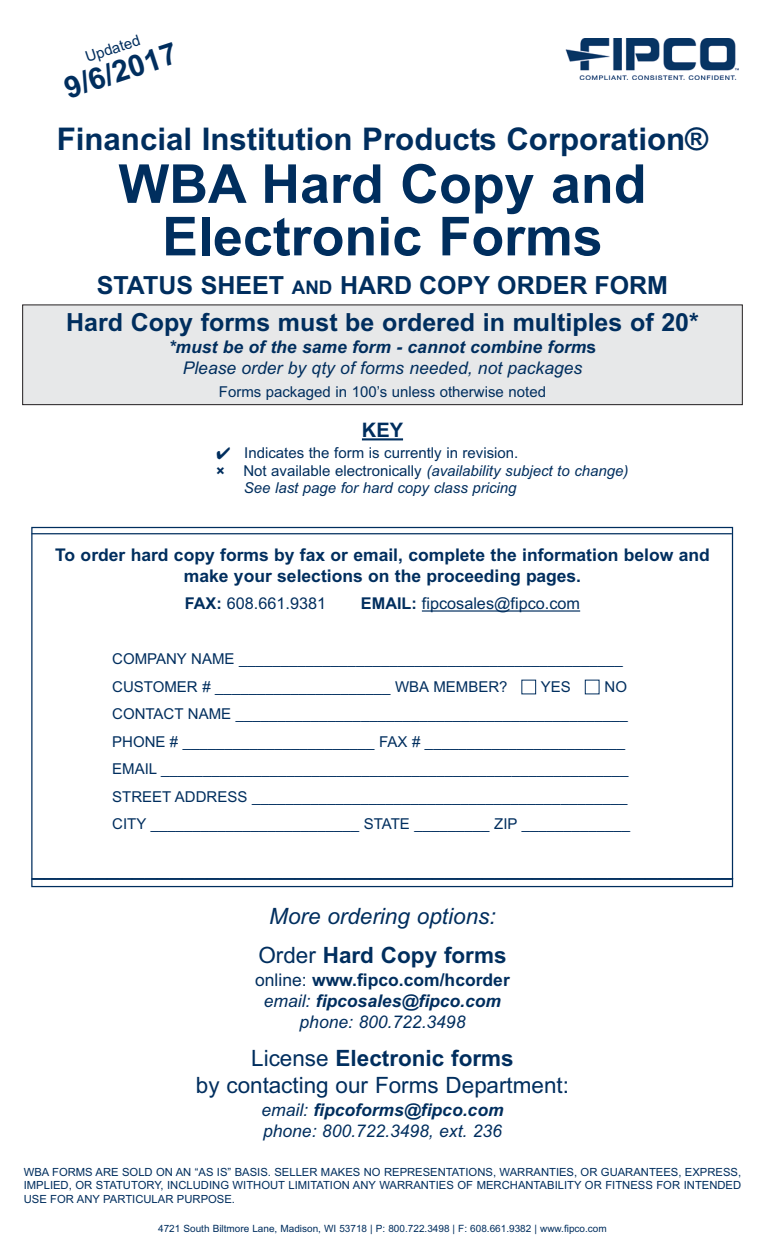
<style>
.page{position:relative;width:765px;height:1260px;background:#fff}
.page>*{position:absolute;margin:0;border:0;box-sizing:border-box;transform-origin:0 0}
.t1{font:700 53.75px/52.5px "Arial";color:#002e5e;text-align:center}
.t2{font:700 31.25px "Arial";color:#002e5e}
.t3{font:700 30px "Arial";color:#002e5e}
.t4{font:700 25px "Arial";color:#002e5e}
.t5{font:22.5px/27px "Arial";color:#002e5e;text-align:center}
.t6{font:italic 22.5px/39.5px "Arial";color:#002e5e;text-align:center}
.t7{font:700 20px "Arial";color:#002e5e}
.t8{font:italic 17.5px/21px "Arial";color:#002e5e;text-align:center}
.t9{font:700 17.5px/21px "Arial";color:#002e5e;text-align:center}
.t10{font:16.25px "Arial";color:#002e5e}
.t11{font:15px/27.5px "Arial";color:#002e5e}
.t12{font:italic 15px "Arial";color:#002e5e}
.t13{font:11.25px/13.5px "Arial";color:#002e5e;text-align:justify}
.t14{font:10px "Arial";color:#002e5e}
.s1{font-size:18.75px}
.s2{font-weight:700}
.s3{font-weight:700;font-style:normal}
.s4{font-style:normal}
.s5{color:#fff}
</style>
<div class="page">
<div style="left:23px;top:305px;width:719px;height:100px;background:#e7e8e9"></div>
<div style="left:22px;top:305px;width:720px;height:100px;border:1px solid #231f20"></div>
<hr style="left:362px;top:438px;width:41px;height:2px;background:#002e5e">
<hr style="left:422px;top:610px;width:158px;height:2px;background:#002e5e">
<img style="left:565px;top:38px;width:174px;height:41px">
<hr style="left:32px;top:533px;width:700px;height:1px;background:#002e5e">
<hr style="left:32px;top:879px;width:700px;height:1px;background:#002e5e">
<p class="t11" style="left:82px;top:44px;width:58px;rotate:-18deg">Updated</p>
<h3 class="t3" style="left:60px;top:72px;width:118px;rotate:-18deg">9/6/2017</h3>
<h2 class="t2" style="left:57px;top:121px;width:653px">Financial Institution Products Corporation®</h2>
<h1 class="t1" style="left:118px;top:158px;width:530px">WBA Hard Copy and<br>Electronic Forms</h1>
<h3 class="t4" style="left:97px;top:271px;width:573px">STATUS SHEET <span class="s1">AND</span> HARD COPY ORDER FORM</h3>
<h3 class="t4" style="left:66px;top:307px;width:634px">Hard Copy forms must be ordered in multiples of 20*</h3>
<p class="t8" style="left:169px;top:336px;width:429px"><span class="s2">*must be of the same form - cannot combine form</span><span class="s3">s<br></span>Please order by qty of forms needed, not packages</p>
<p class="t11" style="left:219px;top:378px;width:329px">Forms packaged in 100’s unless otherwise noted</p>
<h3 class="t7" style="left:362px;top:419px;width:43px">KEY</h3>
<p class="t11" style="left:216px;top:439px;width:304px">✔ Indicates the form is currently in revision.</p>
<p class="t12" style="left:216px;top:462px;width:414px"><span class="s3">×</span> <span class="s4">Not available electronically</span> (availability subject to change)</p>
<p class="t12" style="left:244px;top:479px;width:274px">See last page for hard copy class pricing</p>
<p class="t9" style="left:55px;top:544px;width:656px">To order hard copy forms by fax or email, complete the information below and make your selections on the proceeding pages.</p>
<p class="t10" style="left:185px;top:594px;width:143px"><span class="s2">FAX:</span> 608.661.9381</p>
<p class="t10" style="left:361px;top:594px;width:221px"><span class="s2">EMAIL:</span> fipcosales@fipco.com</p>
<p class="t11" style="left:112px;top:645px;width:520px">COMPANY NAME ______________________________________________ CUSTOMER # _____________________ WBA MEMBER? <span class="s5">■</span> YES <span class="s5">■</span> NO CONTACT NAME _______________________________________________ PHONE # _______________________ FAX # ________________________ EMAIL ________________________________________________________ STREET ADDRESS _____________________________________________ CITY _________________________ STATE _________ ZIP _____________</p>
<h3 class="t5" style="left:32px;top:854px;width:702px">________________________________________________________</h3>
<h3 class="t6" style="left:258px;top:896px;width:250px">More ordering options:<br><span class="s4">Order</span> <span class="s3">Hard Copy forms</span></h3>
<p class="t8" style="left:255px;top:970px;width:256px"><span class="s4">online:</span> <span class="s3">www.fipco.com/hcorder </span>email: <span class="s2">fipcosales@fipco.com </span>phone: 800.722.3498</p>
<h3 class="t5" style="left:196px;top:1044px;width:375px">License <span class="s2">Electronic forms<br></span>by contacting our Forms Department:</h3>
<p class="t8" style="left:261px;top:1099px;width:244px;text-align:left">email: <span class="s2">fipcoforms@fipco.com </span>phone: 800.722.3498, ext. 236</p>
<p class="t13" style="left:24px;top:1165px;width:719px">WBA FORMS ARE SOLD ON AN “AS IS” BASIS. SELLER MAKES NO REPRESENTATIONS, WARRANTIES, OR GUARANTEES, EXPRESS, IMPLIED, OR STATUTORY, INCLUDING WITHOUT LIMITATION ANY WARRANTIES OF MERCHANTABILITY OR FITNESS FOR INTENDED USE FOR ANY PARTICULAR PURPOSE.</p>
<p class="t14" style="left:158px;top:1223px;width:450px">4721 South Biltmore Lane, Madison, WI 53718 | P: 800.722.3498 | F: 608.661.9382 | www.fipco.com</p>
</div>
